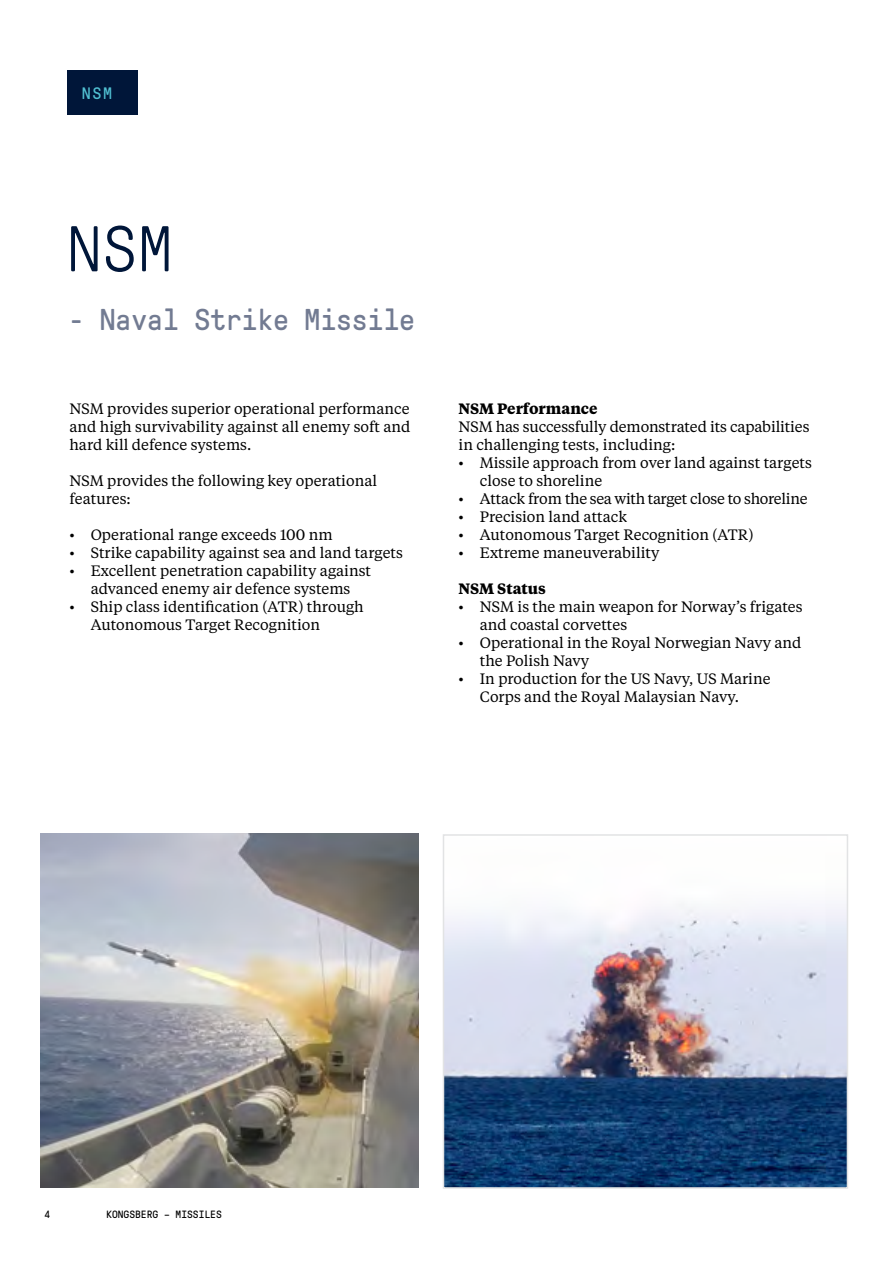
<style>
.page{position:relative;width:893px;height:1263px;background:#fff}
.page>*{position:absolute;margin:0;border:0;box-sizing:border-box;transform-origin:0 0}
.t1{font:300 64.5px "GT Pressura Mono";color:#001639}
.t2{font:30px "GT Pressura Mono";letter-spacing:-.025em;color:#727b92}
.t3{font:16.5px "GT Pressura Mono";color:#50bfd1}
.t4{font:15px/18px "Tiempos Text";color:#000}
.t5{font:15px "Tiempos Text";letter-spacing:-.02em;color:#000}
.t6{font:700 15px "Tiempos Text";color:#000}
.t7{font:10.5px "GT Pressura Mono";color:#000}
</style>
<div class="page">
<img style="left:40px;top:833px;width:379px;height:354px">
<div style="left:67px;top:70px;width:70px;height:45px;background:#001639"></div>
<img style="left:446px;top:904px;width:399px;height:282px">
<div style="left:443px;top:834px;width:405px;height:355px;border:2px solid #e2e3e4"></div>
<p class="t3" style="left:82px;top:85px;width:32px">NSM</p>
<h1 class="t1" style="left:67px;top:215px;width:108px">NSM</h1>
<h2 class="t2" style="left:68px;top:303px;width:349px">- Naval Strike Missile</h2>
<p class="t4" style="left:69px;top:399px;width:343px;text-align:justify">NSM provides superior operational performance and high survivability against all enemy soft and hard kill defence systems.</p>
<p class="t4" style="left:69px;top:471px;width:309px">NSM provides the following key operational features:</p>
<p class="t4" style="left:69px;top:525px;width:265px">• Operational range exceeds 100 nm</p>
<p class="t4" style="left:69px;top:543px;width:335px">• Strike capability against sea and land targets</p>
<p class="t4" style="left:69px;top:561px;width:303px;text-align:center">• Excellent penetration capability against advanced enemy air defence systems</p>
<p class="t4" style="left:91px;top:597px;width:275px;text-indent:-21px">• Ship class identification (ATR) through<br>Autonomous Target Recognition</p>
<p class="t6" style="left:459px;top:398px;width:140px">NSM Performance</p>
<p class="t4" style="left:459px;top:417px;width:352px">NSM has successfully demonstrated its capabilities in challenging tests, including:</p>
<p class="t4" style="left:480px;top:453px;width:334px;text-indent:-21px">• Missile approach from over land against targets close to shoreline</p>
<p class="t5" style="left:459px;top:489px;width:351px">• Attack from the sea with target close to shoreline</p>
<p class="t4" style="left:459px;top:507px;width:170px">• Precision land attack</p>
<p class="t4" style="left:459px;top:525px;width:296px">• Autonomous Target Recognition (ATR)</p>
<p class="t4" style="left:459px;top:543px;width:202px">• Extreme maneuverability</p>
<p class="t6" style="left:459px;top:578px;width:89px">NSM Status</p>
<p class="t4" style="left:480px;top:597px;width:324px;text-indent:-21px">• NSM is the main weapon for Norway’s frigates and coastal corvettes</p>
<p class="t4" style="left:480px;top:633px;width:323px;text-indent:-21px">• Operational in the Royal Norwegian Navy and the Polish Navy</p>
<p class="t4" style="left:480px;top:669px;width:292px;text-indent:-21px">• In production for the US Navy, US Marine<br>Corps and the Royal Malaysian Navy.</p>
<p class="t7" style="left:45px;top:1209px;width:7px">4</p>
<p class="t7" style="left:106px;top:1209px;width:117px">KONGSBERG – MISSILES</p>
</div>
